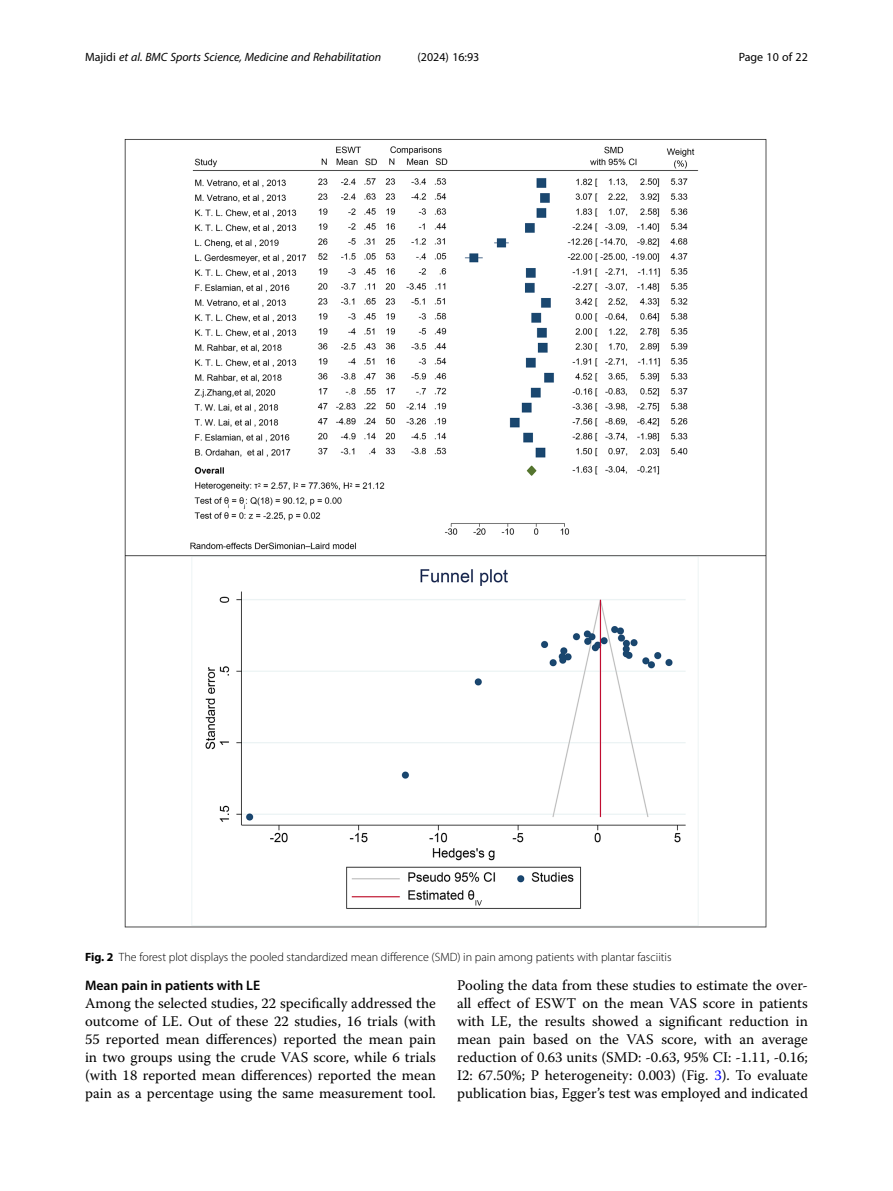
<style>
.page{position:relative;width:893px;height:1191px;background:#fff}
.page>*{position:absolute;margin:0;border:0;box-sizing:border-box;transform-origin:0 0}
.Body_Text{font:14.7px/18px "Warnock Pro";color:#000;text-align:justify}
.Head_2{font:600 13.8px "Myriad Pro";color:#000}
.Figure_Caption{font:300 12px "Myriad Pro";color:#000}
.t1{font:italic 12px "Myriad Pro";color:#000}
.t2{font:12px "Myriad Pro";color:#000}
.s1{font-style:normal}
.s2{font-weight:700}
.s3{color:#00f}
</style>
<div class="page">
<img style="left:124px;top:139px;width:643px;height:789px">
<p class="t1" style="left:85px;top:50px;width:298px"><span class="s1">Majidi</span> et al. BMC Sports Science, Medicine and Rehabilitation</p>
<p class="t2" style="left:418px;top:50px;width:63px">(2024) 16:93</p>
<p class="t2" style="left:739px;top:50px;width:71px">Page 10 of 22</p>
<p class="Figure_Caption" style="left:85px;top:950px;width:588px"><span class="s2">Fig. 2</span> The forest plot displays the pooled standardized mean difference (SMD) in pain among patients with plantar fasciitis</p>
<p class="Head_2" style="left:85px;top:977px;width:177px">Mean pain in patients with LE</p>
<p class="Body_Text" style="left:85px;top:994px;width:352px">Among the selected studies, 22 specifically addressed the outcome of LE. Out of these 22 studies, 16 trials (with 55 reported mean differences) reported the mean pain in two groups using the crude VAS score, while 6 trials (with 18 reported mean differences) reported the mean pain as a percentage using the same measurement tool.</p>
<p class="Body_Text" style="left:457px;top:976px;width:352px">Pooling the data from these studies to estimate the over&shy;all effect of ESWT on the mean VAS score in patients with LE, the results showed a significant reduction in mean pain based on the VAS score, with an average reduction of 0.63 units (SMD: -0.63, 95% CI: -1.11, -0.16; I2: 67.50%; P heterogeneity: 0.003) (Fig. <span class="s3">3</span>). To evaluate publication bias, Egger’s test was employed and indicated</p>
</div>
